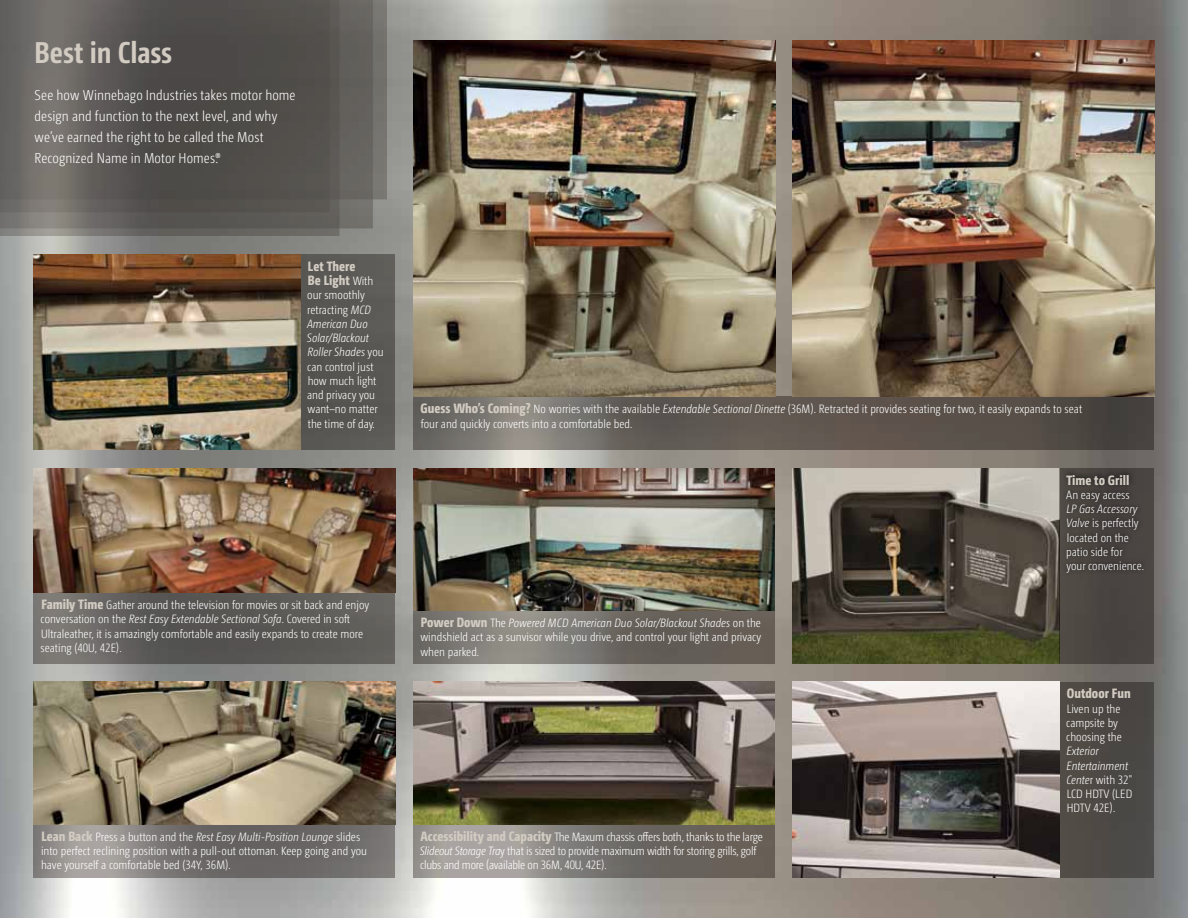
<style>
.page{position:relative;width:1188px;height:918px;background:#fff}
.page>*{position:absolute;margin:0;border:0;box-sizing:border-box;transform-origin:0 0}
.t1{font:700 30px "Camingo Dos Pro Cd";color:#d2cbc2}
.t2{font:300 14.25px/21px "Camingo Dos Pro Cd";letter-spacing:.005em;color:#fff}
.t3{font:800 13.5px/14.2px "Camingo Dos Pro Cd";color:#d2cbc2}
.t4{font:300 12px/14.2px "Camingo Dos Pro Cd";color:#fff}
.t5{font:300 12px/14.2px "Camingo Dos Pro Cd";letter-spacing:-.02em;color:#fff}
.s1{font-weight:300;font-size:12px;color:#fff}
.s2{font-style:italic}
.s3{font-weight:800;font-size:13.5px;color:#d2cbc2}
</style>
<div class="page">
<img style="left:0;top:0;width:1188px;height:918px">
<img style="left:0;top:0;width:387px;height:236px">
<img style="left:793px;top:468px;width:266px;height:196px">
<div style="left:1059px;top:468px;width:95px;height:196px;background:#4a4541"></div>
<div style="left:1061px;top:468px;width:88px;height:110px;background:#443f3c"></div>
<svg style="left:413px;top:397px;width:741px;height:53px;fill:#5f5750"></svg>
<div style="left:300px;top:254px;width:95px;height:196px;background:#595753"></div>
<svg style="left:413px;top:824px;width:362px;height:54px"></svg>
<svg style="left:34px;top:592px;width:361px;height:72px;fill:#5d5b58"></svg>
<svg style="left:34px;top:824px;width:361px;height:54px"></svg>
<svg style="left:413px;top:610px;width:362px;height:54px"></svg>
<div style="left:1059px;top:682px;width:95px;height:196px;background:#4d4a45"></div>
<img style="left:34px;top:254px;width:266px;height:196px">
<img style="left:413px;top:682px;width:362px;height:142px">
<img style="left:413px;top:41px;width:363px;height:356px">
<img style="left:793px;top:40px;width:361px;height:357px">
<img style="left:34px;top:468px;width:361px;height:124px">
<img style="left:793px;top:682px;width:266px;height:196px">
<img style="left:413px;top:468px;width:362px;height:142px">
<img style="left:34px;top:682px;width:361px;height:142px">
<h1 class="t1" style="left:35px;top:34px;width:139px">Best in Class</h1>
<p class="t2" style="left:35px;top:85px;width:263px">See how Winnebago Industries takes motor home design and function to the next level, and why we’ve earned the right to be called the Most Recognized Name in Motor Homes.®</p>
<p class="t3" style="left:308px;top:259px;width:67px">Let There<br>Be Light <span class="s1">With</span></p>
<p class="t4" style="left:307px;top:288px;width:78px">our smoothly retracting <span class="s2">MCD<br>American Duo<br>Solar/Blackout<br>Roller Shades</span> you can control just how much light and privacy you want–no matter the time of day.</p>
<p class="t4" style="left:41px;top:598px;width:330px"><span class="s3">Family Time</span> Gather around the television for movies or sit back and enjoy conversation on the <span class="s2">Rest Easy Extendable Sectional Sofa</span>. Covered in soft Ultraleather, it is amazingly comfortable and easily expands to create more seating (40u, 42e).</p>
<p class="t4" style="left:41px;top:830px;width:328px"><span class="s3">Lean Back</span> Press a button and the <span class="s2">Rest Easy Multi-Position Lounge</span> slides into perfect reclining position with a pull-out ottoman. Keep going and you have yourself a comfortable bed (34Y, 36M).</p>
<p class="t4" style="left:421px;top:402px;width:663px"><span class="s3">Guess Who’s Coming?</span> N o worries with the available <span class="s2">Extendable Sectional Dinette</span> (36M). Retracted it provides seating for two, it easily expands to seat four and quickly converts into a comfortable bed.</p>
<p class="t4" style="left:420px;top:616px;width:342px;text-align:justify"><span class="s3">Power Down</span> The <span class="s2">Powered Mcd American Duo Solar/Blackout Shades</span> on the windshield act as a sunvisor while you drive, and control your light and privacy when parked.</p>
<p class="t5" style="left:420px;top:830px;width:345px"><span class="s3">Accessibility and Capacity</span> The Maxum chassis offers both, thanks to the large<br><span class="s2">Slideout Storage Tra</span>y that is sized to provide maximum width for storing grills, golf clubs and more (available on 36m, 40u, 42e).</p>
<p class="t3" style="left:1066px;top:473px;width:64px">Time to Grill</p>
<p class="t4" style="left:1066px;top:488px;width:65px">An easy access</p>
<p class="t4" style="left:1066px;top:502px;width:79px"><span class="s2">LP Gas Accessory<br>Valve</span> is perfectly located on the patio side for your convenience.</p>
<p class="t3" style="left:1067px;top:686px;width:65px">Outdoor Fun</p>
<p class="t4" style="left:1066px;top:701px;width:57px">Liven up the campsite by choosing the</p>
<p class="t4" style="left:1066px;top:744px;width:67px"><span class="s2">Exterior<br>Entertainment<br>Cente</span>r with 32"<br>LCD HDTV (led<br>HDTV 42e).</p>
</div>
